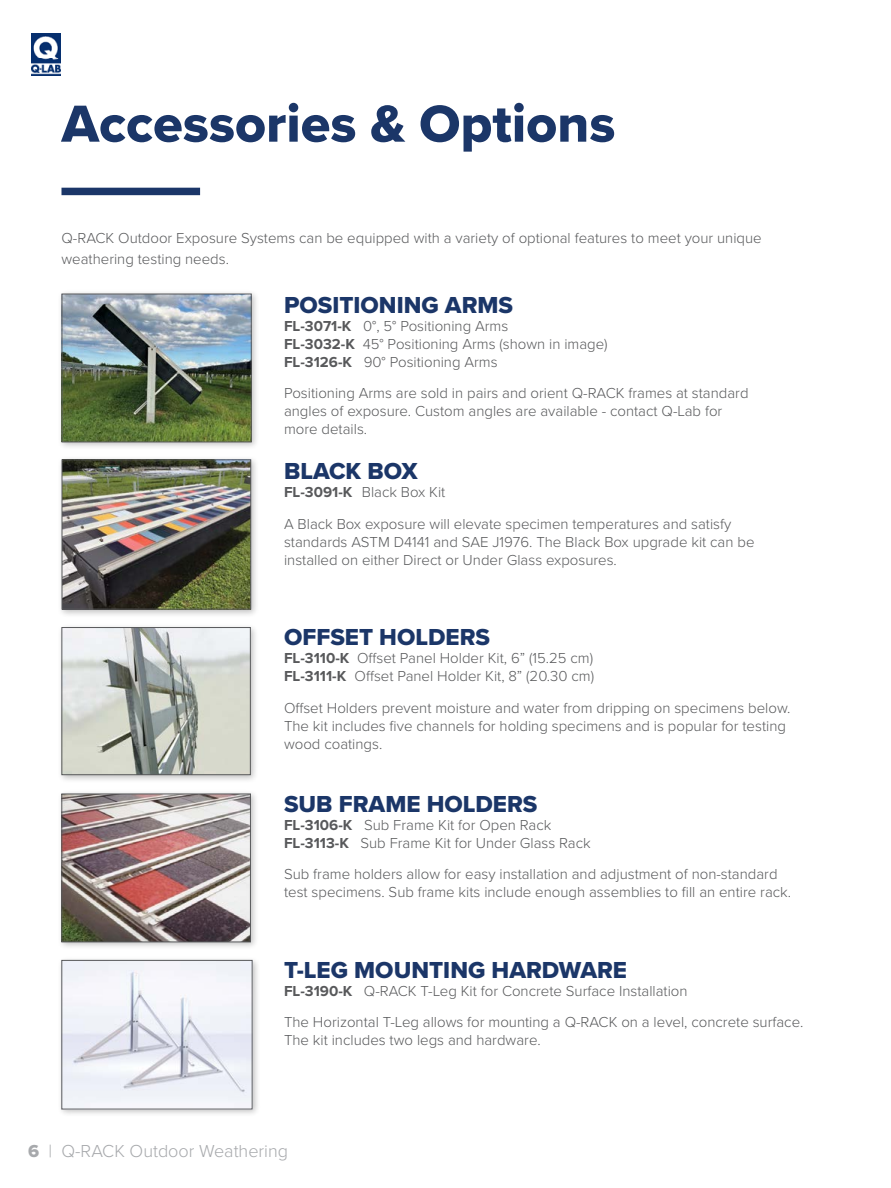
<style>
.page{position:relative;width:891px;height:1188px;background:#fff}
.page>*{position:absolute;margin:0;border:0;box-sizing:border-box;transform-origin:0 0}
.t1{font:54px "Proxima Nova Extrabld";color:#1b3668}
.t2{font:24px "Proxima Nova Extrabld";color:#1b3668}
.t3{font:300 18px "Proxima Nova";color:#a7a9ac}
.t4{font:300 15px/18px "Proxima Nova";color:#58595b}
.s1{font-weight:700}
.s2{font-family:"Proxima Nova Extrabld";font-weight:400}
</style>
<div class="page">
<div style="left:62px;top:188px;width:138px;height:7px;background:#1b3668"></div>
<div style="left:58px;top:290px;width:202px;height:160px;background:#000;opacity:.25"></div>
<img style="left:64px;top:296px;width:186px;height:144px">
<div style="left:62px;top:294px;width:190px;height:148px;border:1px solid #58595b"></div>
<div style="left:58px;top:623px;width:201px;height:160px;background:#000;opacity:.25"></div>
<img style="left:64px;top:629px;width:185px;height:144px">
<div style="left:62px;top:627px;width:189px;height:148px;border:1px solid #58595b"></div>
<div style="left:58px;top:456px;width:201px;height:162px;background:#000;opacity:.25"></div>
<img style="left:64px;top:462px;width:185px;height:145px">
<div style="left:62px;top:460px;width:189px;height:149px;border:1px solid #58595b"></div>
<div style="left:58px;top:790px;width:201px;height:160px;background:#000;opacity:.25"></div>
<img style="left:64px;top:796px;width:185px;height:144px">
<div style="left:62px;top:794px;width:189px;height:148px;border:1px solid #58595b"></div>
<div style="left:58px;top:956px;width:203px;height:161px;background:#000;opacity:.25"></div>
<img style="left:64px;top:962px;width:186px;height:145px">
<img style="left:31px;top:33px;width:30px;height:43px">
<h1 class="t1" style="left:62px;top:83px;width:555px">Accessories &amp; Options</h1>
<p class="t4" style="left:62px;top:227px;width:702px;line-height:21px">Q-RACK Outdoor Exposure Systems can be equipped with a variety of optional features to meet your unique weathering testing needs.</p>
<h2 class="t2" style="left:284px;top:287px;width:231px">POSITIONING ARMS</h2>
<p class="t4" style="left:284px;top:316px;width:325px"><span class="s1">FL-3071-K</span> 0°, 5° Positioning Arms<br><span class="s1">FL-3032-K</span> 45° Positioning Arms (shown in image)<br><span class="s1">FL-3126-K</span> 90° Positioning Arms</p>
<p class="t4" style="left:284px;top:383px;width:466px">Positioning Arms are sold in pairs and orient Q-RACK frames at standard angles of exposure. Custom angles are available - contact Q-Lab for more details.</p>
<h2 class="t2" style="left:284px;top:453px;width:135px">BLACK BOX</h2>
<p class="t4" style="left:284px;top:475px;width:449px;line-height:31.5px"><span class="s1">FL-3091-K</span> Black Box Kit<br>A Black Box exposure will elevate specimen temperatures and satisfy</p>
<p class="t4" style="left:284px;top:532px;width:472px">standards ASTM D4141 and SAE J1976. The Black Box upgrade kit can be installed on either Direct or Under Glass exposures.</p>
<h2 class="t2" style="left:284px;top:620px;width:208px">OFFSET HOLDERS</h2>
<p class="t4" style="left:284px;top:649px;width:312px"><span class="s1">FL-3110-K</span> Offset Panel Holder Kit, 6” (15.25 cm)<br><span class="s1">FL-3111-K</span> Offset Panel Holder Kit, 8” (20.30 cm)</p>
<p class="t4" style="left:284px;top:698px;width:508px">Offset Holders prevent moisture and water from dripping on specimens below.<br>The kit includes five channels for holding specimens and is popular for testing wood coatings.</p>
<h2 class="t2" style="left:284px;top:786px;width:255px">SUB FRAME HOLDERS</h2>
<p class="t4" style="left:284px;top:815px;width:308px"><span class="s1">FL-3106-K</span> Sub Frame Kit for Open Rack<br><span class="s1">FL-3113-K</span> Sub Frame Kit for Under Glass Rack</p>
<p class="t4" style="left:284px;top:864px;width:509px">Sub frame holders allow for easy installation and adjustment of non-standard test specimens. Sub frame kits include enough assemblies to fill an entire rack.</p>
<h2 class="t2" style="left:284px;top:952px;width:345px">T-LEG MOUNTING HARDWARE</h2>
<p class="t4" style="left:284px;top:974px;width:521px;line-height:31.5px"><span class="s1">FL-3190-K</span> Q-RACK T-Leg Kit for Concrete Surface Installation<br>The Horizontal T-Leg allows for mounting a Q-RACK on a level, concrete surface.</p>
<p class="t4" style="left:284px;top:1031px;width:258px">The kit includes two legs and hardware.</p>
<p class="t3" style="left:28px;top:1137px;width:261px"><span class="s2">6</span> | Q-RACK Outdoor Weathering</p>
</div>
